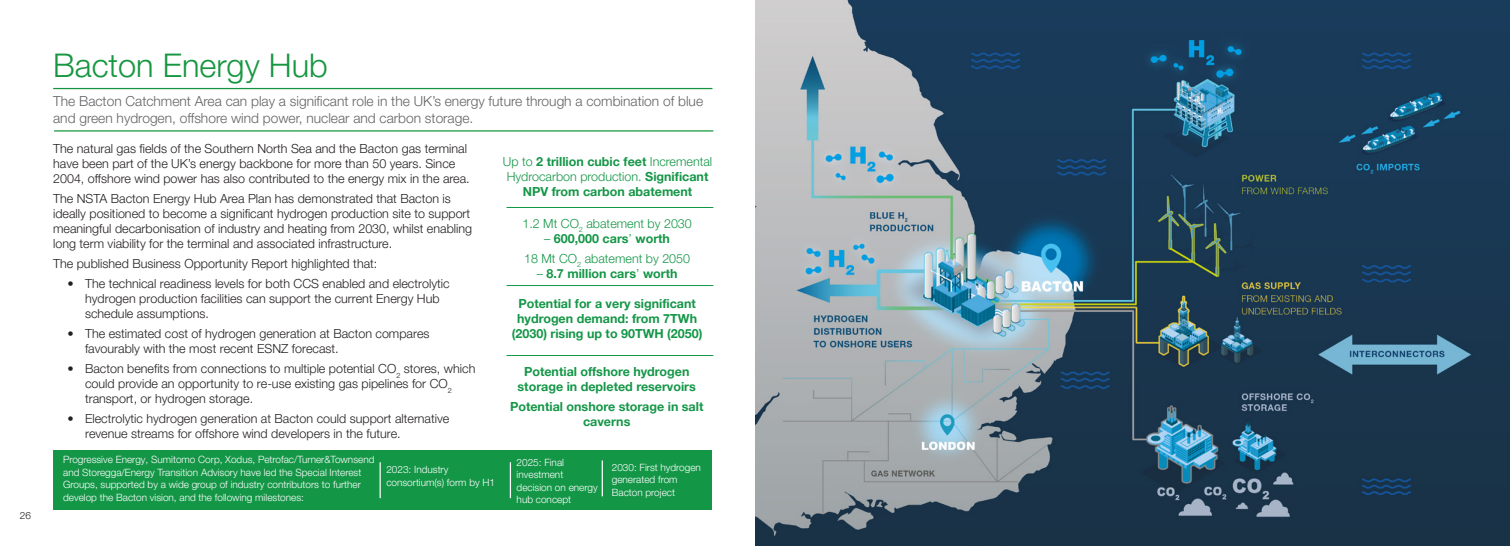
<style>
.page{position:relative;width:1510px;height:546px;background:#fff}
.page>*{position:absolute;margin:0;border:0;box-sizing:border-box;transform-origin:0 0}
.Section_Header_Right{font:300 32.5px "Helvetica Neue LT Pro";color:#169640}
.Body_9pt{font:300 13.75px/17.5px "Helvetica Neue LT Pro";color:#636366}
.Body_9pt-2{font:300 12.5px/15px "Helvetica Neue LT Pro";color:#231f20}
.Body_9pt-3{font:700 12.5px/15px "Helvetica Neue LT Pro";color:#149647;text-align:center}
.Body_9pt-4{font:300 12.5px "Helvetica Neue LT Pro";color:#149647}
.Body_9pt-5{font:300 10px/12.5px "Helvetica Neue LT Pro";color:#fff}
.t1{font:300 10px "Helvetica Neue LT Pro";color:#231f20}
.s1{font-weight:300}
</style>
<div class="page">
<hr style="left:54px;top:130px;width:659px;height:1px;background:#169640">
<hr style="left:53px;top:88px;width:659px;height:1px;background:#169640">
<div style="left:53px;top:450px;width:659px;height:59px;background:#149647"></div>
<hr style="left:379px;top:462px;width:2px;height:36px;background:#fff">
<hr style="left:510px;top:462px;width:1px;height:36px;background:#fff">
<hr style="left:601px;top:460px;width:2px;height:36px;background:#fff">
<hr style="left:506px;top:207px;width:207px;height:1px;background:#149647">
<hr style="left:506px;top:285px;width:207px;height:1px;background:#149647">
<hr style="left:506px;top:355px;width:207px;height:1px;background:#149647">
<img style="left:755px;top:0;width:754px;height:546px">
<p class="t1" style="left:20px;top:509px;width:13px">26</p>
<h1 class="Section_Header_Right" style="left:53px;top:46px;width:276px">Bacton Energy Hub</h1>
<p class="Body_9pt" style="left:53px;top:92px;width:651px">The Bacton Catchment Area can play a significant role in the UK’s energy future through a combination of blue and green hydrogen, offshore wind power, nuclear and carbon storage.</p>
<p class="Body_9pt-2" style="left:53px;top:141px;width:418px">The natural gas fields of the Southern North Sea and the Bacton gas terminal have been part of the UK’s energy backbone for more than 50 years. Since<br>2004, offshore wind power has also contributed to the energy mix in the area.</p>
<p class="Body_9pt-2" style="left:53px;top:191px;width:420px">The NSTA Bacton Energy Hub Area Plan has demonstrated that Bacton is ideally positioned to become a significant hydrogen production site to support meaningful decarbonisation of industry and heating from 2030, whilst enabling long term viability for the terminal and associated infrastructure.</p>
<p class="Body_9pt-2" style="left:53px;top:256px;width:326px">The published Business Opportunity Report highlighted that:</p>
<p class="Body_9pt-2" style="left:85px;top:276px;width:366px;text-indent:-18px">• The technical readiness levels for both CCS enabled and electrolytic hydrogen production facilities can support the current Energy Hub schedule assumptions.</p>
<p class="Body_9pt-2" style="left:85px;top:326px;width:346px;text-indent:-18px">• The estimated cost of hydrogen generation at Bacton compares favourably with the most recent ESNZ forecast.</p>
<p class="Body_9pt-2" style="left:85px;top:361px;width:392px;text-indent:-18px">• Bacton benefits from connections to multiple potential CO<sub>2</sub> stores, which could provide an opportunity to re-use existing gas pipelines for CO<sub>2 </sub>transport, or hydrogen storage.</p>
<p class="Body_9pt-2" style="left:85px;top:411px;width:366px;text-indent:-18px">• Electrolytic hydrogen generation at Bacton could support alternative revenue streams for offshore wind developers in the future.</p>
<p class="Body_9pt-5" style="left:63px;top:453px;width:313px">Progressive Energy, Sumitomo Corp, Xodus, Petrofac/Turner&amp;Townsend and Storegga/Energy Transition Advisory have led the Special Interest Groups, supported by a wide group of industry contributors to further develop the Bacton vision, and the following milestones:</p>
<p class="Body_9pt-5" style="left:386px;top:463px;width:110px">2023: Industry consortium(s) form by H1</p>
<p class="Body_9pt-5" style="left:516px;top:456px;width:83px">2025: Final investment decision on energy hub concept</p>
<p class="Body_9pt-5" style="left:612px;top:461px;width:91px">2030: First hydrogen generated from<br>Bacton project</p>
<p class="Body_9pt-3" style="left:503px;top:153px;width:211px"><span class="s1">Up to</span> 2 trillion cubic feet <span class="s1">Incremental<br>Hydrocarbon production.</span> Significant<br>NPV from carbon abatement</p>
<p class="Body_9pt-4" style="left:522px;top:216px;width:171px">1.2 Mt CO<sub>2</sub> abatement by 2030</p>
<p class="Body_9pt-3" style="left:544px;top:231px;width:127px"><span class="s1">–</span> 600,000 cars<span class="s1">’</span> worth</p>
<p class="Body_9pt-4" style="left:524px;top:251px;width:167px">18 Mt CO<sub>2</sub> abatement by 2050</p>
<p class="Body_9pt-3" style="left:537px;top:266px;width:142px"><span class="s1">–</span> 8.7 million cars<span class="s1">’</span> worth</p>
<p class="Body_9pt-3" style="left:512px;top:296px;width:192px">Potential for a very significant hydrogen demand: from 7TWh (2030) rising up to 90TWH (2050)</p>
<p class="Body_9pt-3" style="left:517px;top:363px;width:180px">Potential offshore hydrogen storage in depleted reservoirs</p>
<p class="Body_9pt-3" style="left:510px;top:398px;width:195px">Potential onshore storage in salt caverns</p>
</div>
